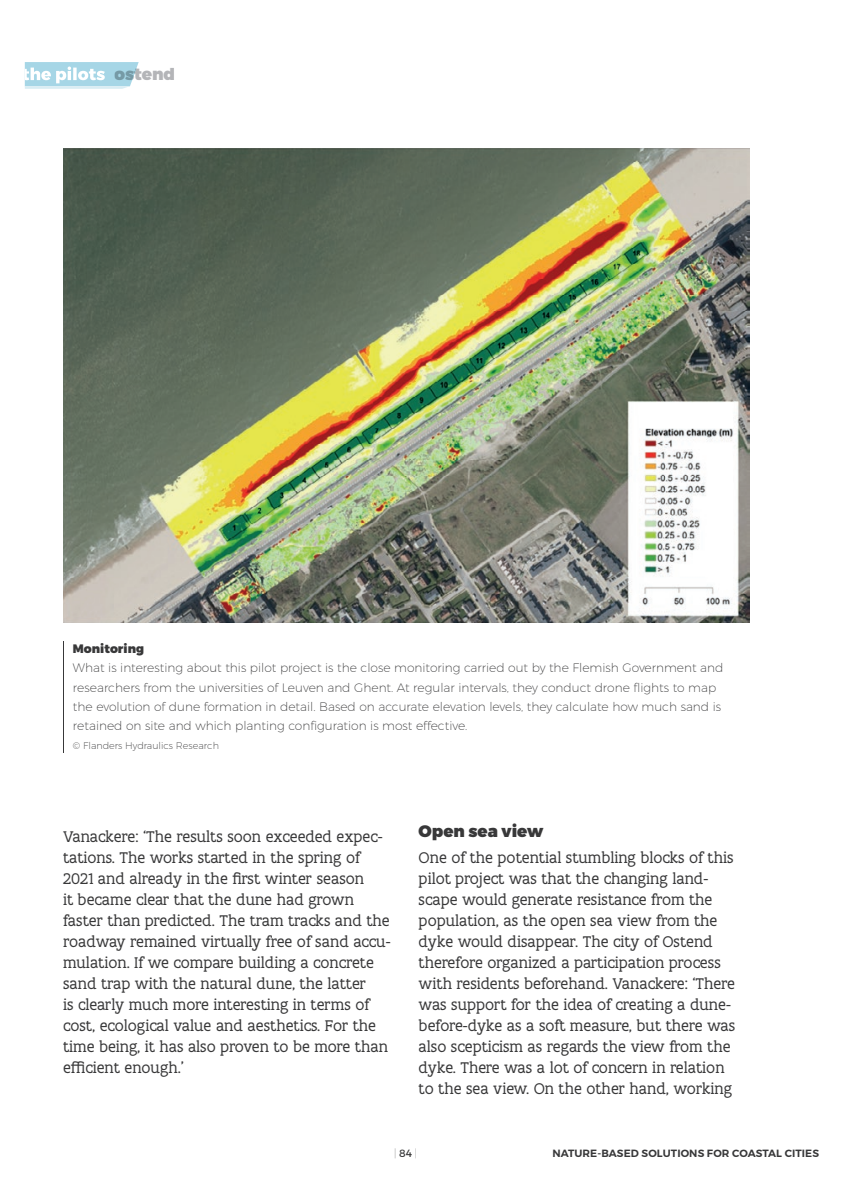
<style>
.page{position:relative;width:844px;height:1191px;background:#fff}
.page>*{position:absolute;margin:0;border:0;box-sizing:border-box;transform-origin:0 0}
.t1{font:900 16.97px "Montserrat";letter-spacing:-.01em;color:#b4b5b8}
.t2{font:16.62px/21px "Flanders Art Serif Pro";color:#383839}
.t3{font:900 16.62px "Montserrat";color:#383839}
.t4{font:200 12.25px/19.2px "Montserrat";color:#383839}
.t5{font:900 12.25px "Montserrat";color:#383839}
.t6{font:600 10.5px "Montserrat";letter-spacing:.01em;color:#383839}
.t7{font:100 10.5px "Montserrat";color:#383839}
.t8{font:200 9.62px "Montserrat";color:#383839}
.s1{font-weight:400}
</style>
<div class="page">
<svg style="left:25px;top:62px;width:114px;height:27px"></svg>
<hr style="left:63px;top:641px;width:1px;height:112px;background:#383839">
<img style="left:63px;top:149px;width:686px;height:474px">
<p class="t1" style="left:114px;top:64px;width:62px">ostend</p>
<p class="t5" style="left:73px;top:641px;width:73px">Monitoring</p>
<p class="t4" style="left:73px;top:658px;width:651px">What is interesting about this pilot project is the close monitoring carried out by the Flemish government and researchers from the universities of Leuven and ghent. at regular intervals, they conduct drone flights to map the evolution of dune formation in detail. Based on accurate elevation levels, they calculate how much sand is retained on site and which planting configuration is most effective.</p>
<p class="t8" style="left:73px;top:740px;width:147px">© Flanders Hydraulics research</p>
<p class="t2" style="left:63px;top:826px;width:329px">Vanackere: ‘The results soon exceeded expec&shy;tations. The works started in the spring of 2021 and already in the first winter season<br>it became clear that the dune had grown faster than predicted. The tram tracks and the roadway remained virtually free of sand accu&shy;mulation. If we compare building a concrete sand trap with the natural dune, the latter<br>is clearly much more interesting in terms of cost, ecological value and aesthetics. For the time being, it has also proven to be more than efficient enough.’</p>
<p class="t3" style="left:418px;top:820px;width:126px">Open sea view</p>
<p class="t2" style="left:418px;top:847px;width:318px">One of the potential stumbling blocks of this pilot project was that the changing land&shy;scape would generate resistance from the population, as the open sea view from the dyke would disappear. The city of Ostend therefore organized a participation process with residents beforehand. Vanackere: ‘There was support for the idea of creating a dune&shy;before-dyke as a soft measure, but there was also scepticism as regards the view from the dyke. There was a lot of concern in relation to the sea view. On the other hand, working</p>
<p class="t7" style="left:394px;top:1147px;width:24px">| <span class="s1">84</span> |</p>
<p class="t6" style="left:552px;top:1147px;width:268px">NATURE-BASED SOLUTIONS FOR COASTAL CITIES</p>
</div>
